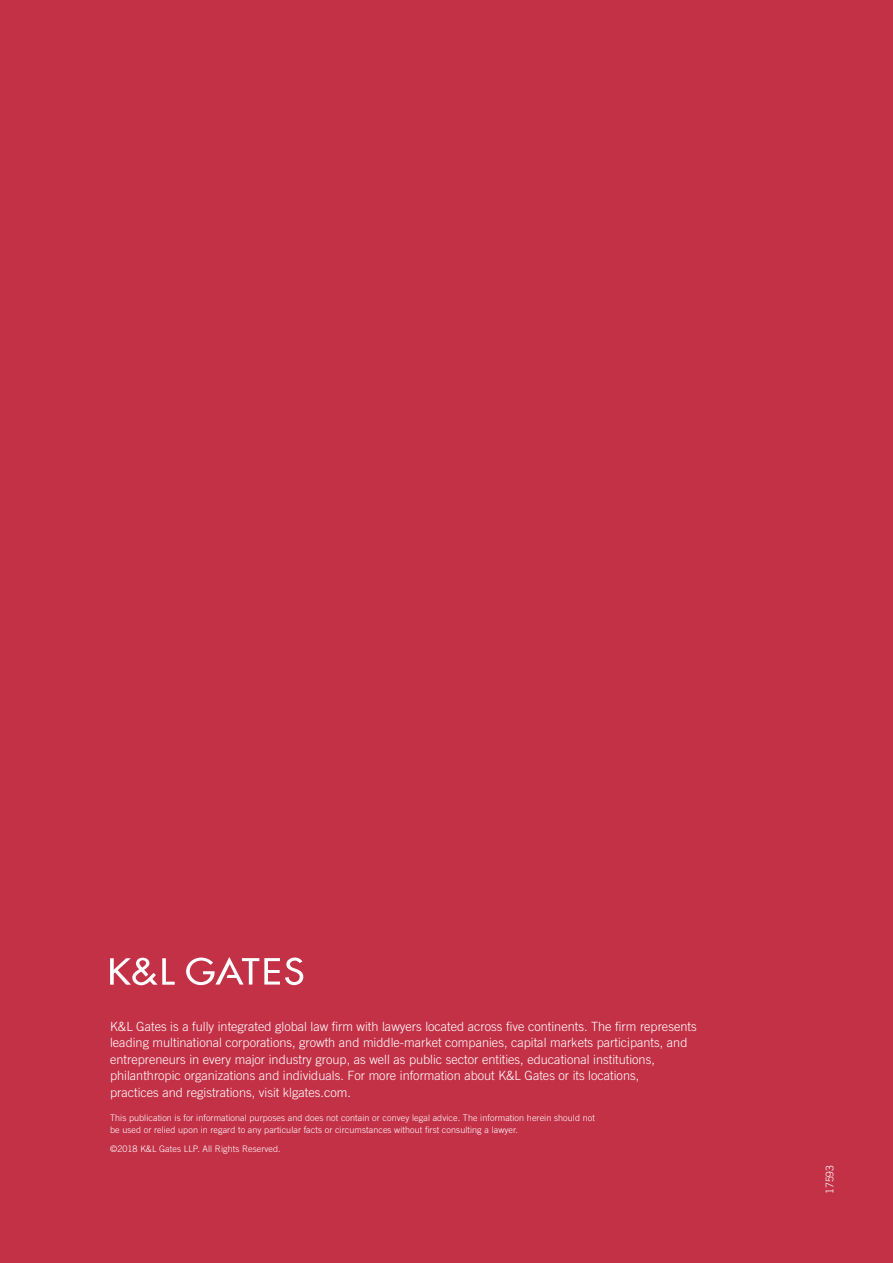
<style>
.page{position:relative;width:893px;height:1263px;background:#c33147}
.page>*{position:absolute;margin:0;border:0;box-sizing:border-box;transform-origin:0 0}
.t1{font:300 12.75px/16.5px "Trade Gothic LT Std";color:#fff}
.t2{font:300 10.5px "Trade Gothic LT Std";color:#fff}
.t3{font:300 9px/12px "Trade Gothic LT Std";letter-spacing:.01em;color:#fff}
</style>
<div class="page">
<svg style="left:110px;top:958px;width:65px;height:27px"></svg>
<svg style="left:186px;top:957px;width:117px;height:28px"></svg>
<p class="t1" style="left:110px;top:1019px;width:588px">K&amp;L Gates is a fully integrated global law firm with lawyers located across five continents. The firm represents leading multinational corporations, growth and middle-market companies, capital markets participants, and entrepreneurs in every major industry group, as well as public sector entities, educational institutions, philanthropic organizations and individuals. For more information about K&amp;L Gates or its locations,<br>practices and registrations, visit klgates.com.</p>
<p class="t3" style="left:110px;top:1112px;width:486px">This publication is for informational purposes and does not contain or convey legal advice. The information herein should not be used or relied upon in regard to any particular facts or circumstances without first consulting a lawyer.</p>
<p class="t3" style="left:110px;top:1144px;width:172px">©2018 K&amp;L Gates LLP. All Rights Reserved.</p>
<p class="t2" style="left:826px;top:1194px;width:31px;rotate:-90deg">17593</p>
</div>
